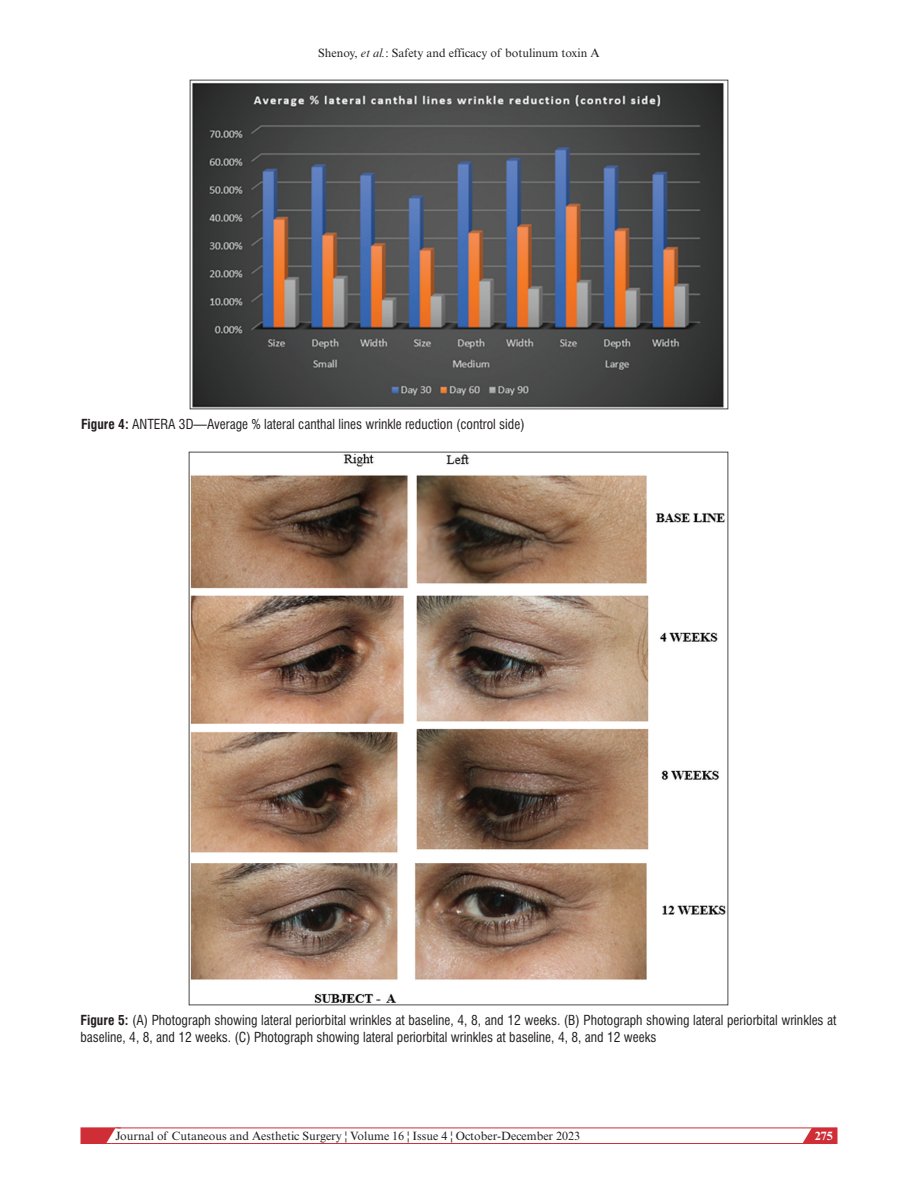
<style>
.page{position:relative;width:918px;height:1188px;background:#fff}
.page>*{position:absolute;margin:0;border:0;box-sizing:border-box;transform-origin:0 0}
.t1{font:condensed 13.5px/16.5px "Swiss 721 BT";color:#231f20}
.t2{font:12px "Times New Roman MT Std";color:#231f20}
.t3{font:700 12px "Times New Roman MT Std";color:#fff}
.s1{font-style:italic}
.s2{font-weight:700}
</style>
<div class="page">
<svg style="left:798px;top:1127px;width:39px;height:15px"></svg>
<div style="left:81px;top:1128px;width:756px;height:16px;border:1px solid #d02e37"></div>
<svg style="left:81px;top:1127px;width:40px;height:17px"></svg>
<img style="left:189px;top:80px;width:540px;height:329px">
<img style="left:189px;top:451px;width:540px;height:555px">
<p class="t2" style="left:318px;top:46px;width:283px">Shenoy, <span class="s1">et al.</span>: Safety and efficacy of botulinum toxin A</p>
<p class="t1" style="left:81px;top:416px;width:445px"><span class="s2">Figure 4:</span> ANTERA 3D—Average % lateral canthal lines wrinkle reduction (control side)</p>
<p class="t1" style="left:81px;top:1012px;width:758px"><span class="s2">Figure 5:</span> (A) Photograph showing lateral periorbital wrinkles at baseline, 4, 8, and 12 weeks. (B) Photograph showing lateral periorbital wrinkles at baseline, 4, 8, and 12 weeks. (C) Photograph showing lateral periorbital wrinkles at baseline, 4, 8, and 12 weeks</p>
<p class="t2" style="left:116px;top:1129px;width:466px">Journal of Cutaneous and Aesthetic Surgery ¦ Volume 16 ¦ Issue 4 ¦ October-December 2023</p>
<p class="t3" style="left:815px;top:1128px;width:19px">275</p>
</div>
